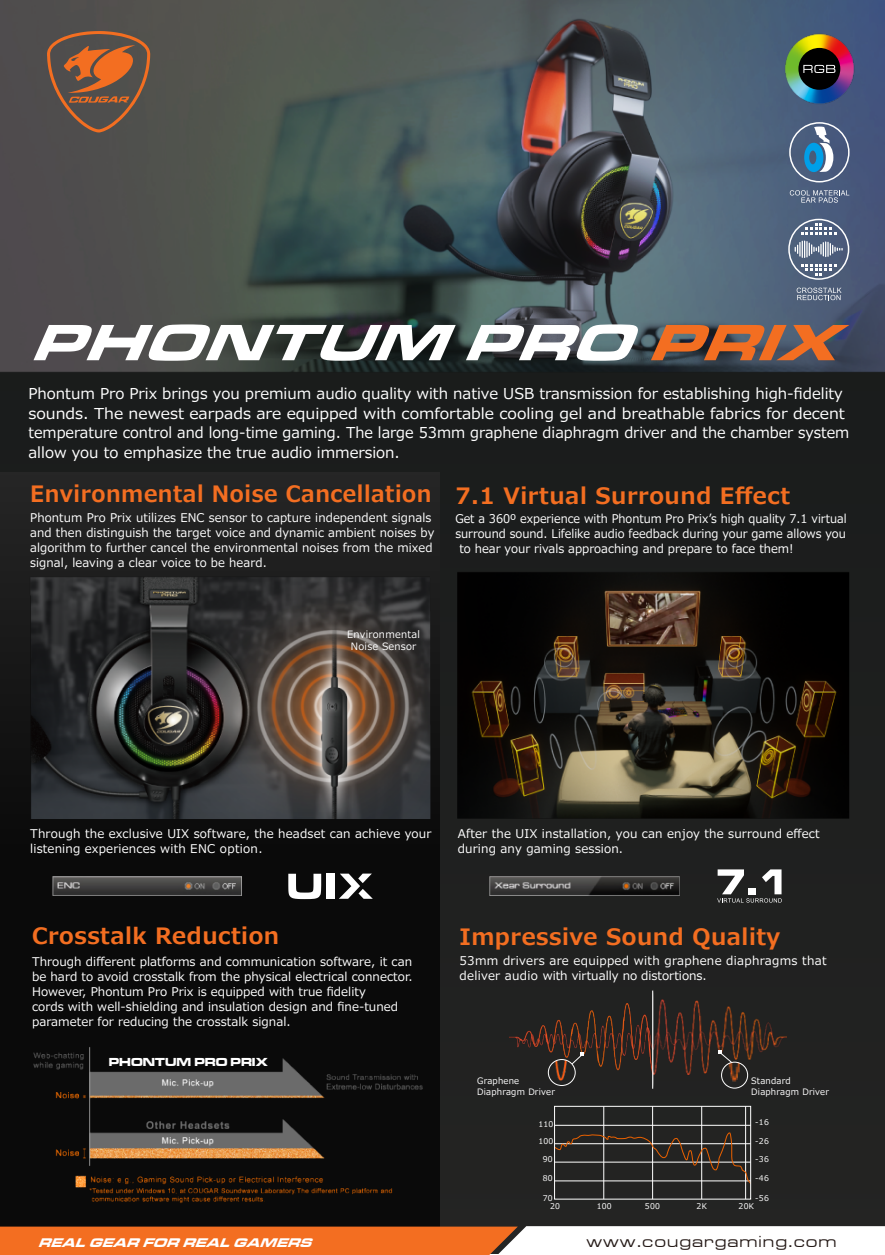
<style>
.page{position:relative;width:885px;height:1255px;background:#fff}
.page>*{position:absolute;margin:0;border:0;box-sizing:border-box;transform-origin:0 0}
.t1{font:italic 52.95px "Microgramma D Bold Exte";color:#fff;scale:1.09 1}
.t2{font:700 22.5px "Meiryo UI";letter-spacing:.025em;color:#f36e21}
.t3{font:700 22.5px "Meiryo UI";letter-spacing:.025em;color:#f36e21;scale:.96 1}
.t4{font:16.5px "Microgramma D Medi Exte";letter-spacing:.1em;color:#231815}
.t5{font:15px/19.5px "Meiryo UI";color:#fff}
.t6{font:italic 12.9px "Microgramma D Bold Exte";color:#fff}
.t7{font:12px/15px "Meiryo UI";letter-spacing:.005em;color:#fff}
.t8{font:12px/15px "Meiryo UI";letter-spacing:.025em;color:#fff}
.t9{font:12px "Meiryo UI";letter-spacing:.005em;color:#fff;scale:.95 1}
.t10{font:12px "Meiryo UI";letter-spacing:.005em;color:#fff;scale:.96 1}
.t11{font:12px "Microgramma D Bold Exte";letter-spacing:.005em;color:#fff}
.t12{font:10.05px/12px "Meiryo UI";letter-spacing:.025em;color:#fff;text-align:center}
.t13{font:8.85px/11.1px "Meiryo UI";letter-spacing:.025em;color:#fff}
.t14{font:7.95px "Meiryo UI";letter-spacing:.025em;color:#fff}
.s1{color:#f36e21}
</style>
<div class="page">
<div style="left:0;top:0;width:884px;height:1252px;background:#1b1d1d"></div>
<img style="left:0;top:0;width:884px;height:372px">
<div style="left:0;top:472px;width:440px;height:763px;background:#222"></div>
<img style="left:539px;top:572px;width:310px;height:247px">
<div style="left:594px;top:1226px;width:290px;height:26px;background:#fff"></div>
<img style="left:0;top:572px;width:539px;height:240px">
<img style="left:0;top:812px;width:594px;height:442px">
<svg style="left:288px;top:873px;width:33px;height:26px"></svg>
<div style="left:327px;top:873px;width:8px;height:25px;background:#fff"></div>
<svg style="left:339px;top:873px;width:34px;height:25px"></svg>
<img style="left:490px;top:876px;width:189px;height:19px">
<svg style="left:717px;top:869px;width:64px;height:33px"></svg>
<img style="left:509px;top:982px;width:277px;height:111px">
<hr style="left:652px;top:990px;width:1px;height:98px;background:#fff">
<img style="left:548px;top:1059px;width:27px;height:26px">
<div style="left:548px;top:1059px;width:27px;height:26px;border:1px solid #fff;border-radius:50%"></div>
<svg style="left:571px;top:1052px;width:13px;height:12px"></svg>
<img style="left:721px;top:1062px;width:26px;height:26px;border-radius:13px">
<div style="left:721px;top:1061px;width:26px;height:27px;border:1px solid #fff;border-radius:50%"></div>
<svg style="left:717px;top:1049px;width:15px;height:14px"></svg>
<hr style="left:554px;top:1124px;width:196px;height:1px;background:#fff">
<hr style="left:603px;top:1106px;width:1px;height:92px;background:#fff">
<hr style="left:652px;top:1106px;width:1px;height:92px;background:#fff">
<hr style="left:701px;top:1106px;width:1px;height:92px;background:#fff">
<hr style="left:745px;top:1106px;width:1px;height:92px;background:#fff">
<svg style="left:553px;top:1132px;width:198px;height:52px"></svg>
<div style="left:554px;top:1106px;width:196px;height:93px;border:1px solid #fff"></div>
<svg style="left:47px;top:31px;width:103px;height:102px;background:#7b5740"></svg>
<img style="left:769px;top:20px;width:96px;height:96px">
<div style="left:798px;top:48px;width:42px;height:42px;background:#000;border-radius:50%"></div>
<svg style="left:803px;top:65px;width:32px;height:8px"></svg>
<svg style="left:789px;top:190px;width:60px;height:13px"></svg>
<div style="left:789px;top:122px;width:60px;height:60px;border:2px solid #fff;border-radius:50%"></div>
<svg style="left:804px;top:126px;width:29px;height:46px"></svg>
<svg style="left:796px;top:287px;width:45px;height:13px"></svg>
<svg style="left:794px;top:241px;width:48px;height:16px"></svg>
<svg style="left:800px;top:264px;width:36px;height:11px"></svg>
<svg style="left:800px;top:223px;width:36px;height:11px"></svg>
<div style="left:788px;top:219px;width:61px;height:61px;border:2px solid #fff;border-radius:50%"></div>
<img style="left:33px;top:1044px;width:394px;height:162px">
<svg style="left:217px;top:1107px;width:175px;height:78px;background:#272019"></svg>
<h1 class="t1" style="left:31px;top:306px;width:766px">PHONTUM PRO <span class="s1">PRIX</span></h1>
<p class="t5" style="left:29px;top:385px;width:822px">Phontum Pro Prix brings you premium audio quality with native USB transmission for establishing high-fidelity sounds. The newest earpads are equipped with comfortable cooling gel and breathable fabrics for decent temperature control and long-time gaming. The large 53mm graphene diaphragm driver and the chamber system allow you to emphasize the true audio immersion.</p>
<h2 class="t3" style="left:30px;top:478px;width:419px">Environmental Noise Cancellation</h2>
<p class="t7" style="left:30px;top:511px;width:405px">Phontum Pro Prix utilizes ENC sensor to capture independent signals and then distinguish the target voice and dynamic ambient noises by algorithm to further cancel the environmental noises from the mixed signal, leaving a clear voice to be heard.</p>
<h2 class="t2" style="left:455px;top:479px;width:336px">7.1 Virtual Surround Effect</h2>
<p class="t9" style="left:455px;top:510px;width:413px">Get a 360º experience with Phontum Pro Prixʼs high quality 7.1 virtual</p>
<p class="t10" style="left:455px;top:525px;width:408px">surround sound. Lifelike audio feedback during your game allows you</p>
<p class="t7" style="left:459px;top:542px;width:336px">to hear your rivals approaching and prepare to face them!</p>
<p class="t12" style="left:347px;top:629px;width:74px">Environmental<br>Noise Sensor</p>
<p class="t7" style="left:30px;top:827px;width:402px">Through the exclusive UIX software, the headset can achieve your listening experiences with ENC option.</p>
<p class="t7" style="left:457px;top:827px;width:363px">After the UIX installation, you can enjoy the surround effect during any gaming session.</p>
<h2 class="t2" style="left:32px;top:920px;width:249px">Crosstalk Reduction</h2>
<p class="t7" style="left:32px;top:954px;width:382px">Through different platforms and communication software, it can be hard to avoid crosstalk from the physical electrical connector.<br>However, Phontum Pro Prix is equipped with true fidelity<br>cords with well-shielding and insulation design and fine-tuned parameter for reducing the crosstalk signal.</p>
<p class="t11" style="left:109px;top:1053px;width:160px">PHONTUM PRO PRIX</p>
<h2 class="t2" style="left:459px;top:921px;width:322px">Impressive Sound Quality</h2>
<p class="t8" style="left:459px;top:953px;width:368px">53mm drivers are equipped with graphene diaphragms that deliver audio with virtually no distortions.</p>
<p class="t13" style="left:477px;top:1075px;width:79px">Graphene<br>Diaphragm Driver</p>
<p class="t13" style="left:751px;top:1075px;width:79px">Standard<br>Diaphragm Driver</p>
<p class="t14" style="left:538px;top:1118px;width:16px">110</p>
<p class="t14" style="left:755px;top:1116px;width:15px">-16</p>
<p class="t14" style="left:538px;top:1135px;width:16px">100</p>
<p class="t14" style="left:755px;top:1135px;width:15px">-26</p>
<p class="t14" style="left:542px;top:1153px;width:11px">90</p>
<p class="t14" style="left:755px;top:1153px;width:15px">-36</p>
<p class="t14" style="left:542px;top:1172px;width:11px">80</p>
<p class="t14" style="left:755px;top:1172px;width:15px">-46</p>
<p class="t14" style="left:542px;top:1191px;width:11px">70</p>
<p class="t14" style="left:755px;top:1191px;width:15px">-56</p>
<p class="t14" style="left:550px;top:1200px;width:11px">20</p>
<p class="t14" style="left:596px;top:1200px;width:16px">100</p>
<p class="t14" style="left:645px;top:1200px;width:16px">500</p>
<p class="t14" style="left:696px;top:1200px;width:12px">2K</p>
<p class="t14" style="left:738px;top:1200px;width:17px">20K</p>
<p class="t6" style="left:38px;top:1233px;width:281px">REALGEAR FOR REALGAMERS</p>
<h3 class="t4" style="left:587px;top:1230px;width:251px">www.cougargaming.com</h3>
</div>
